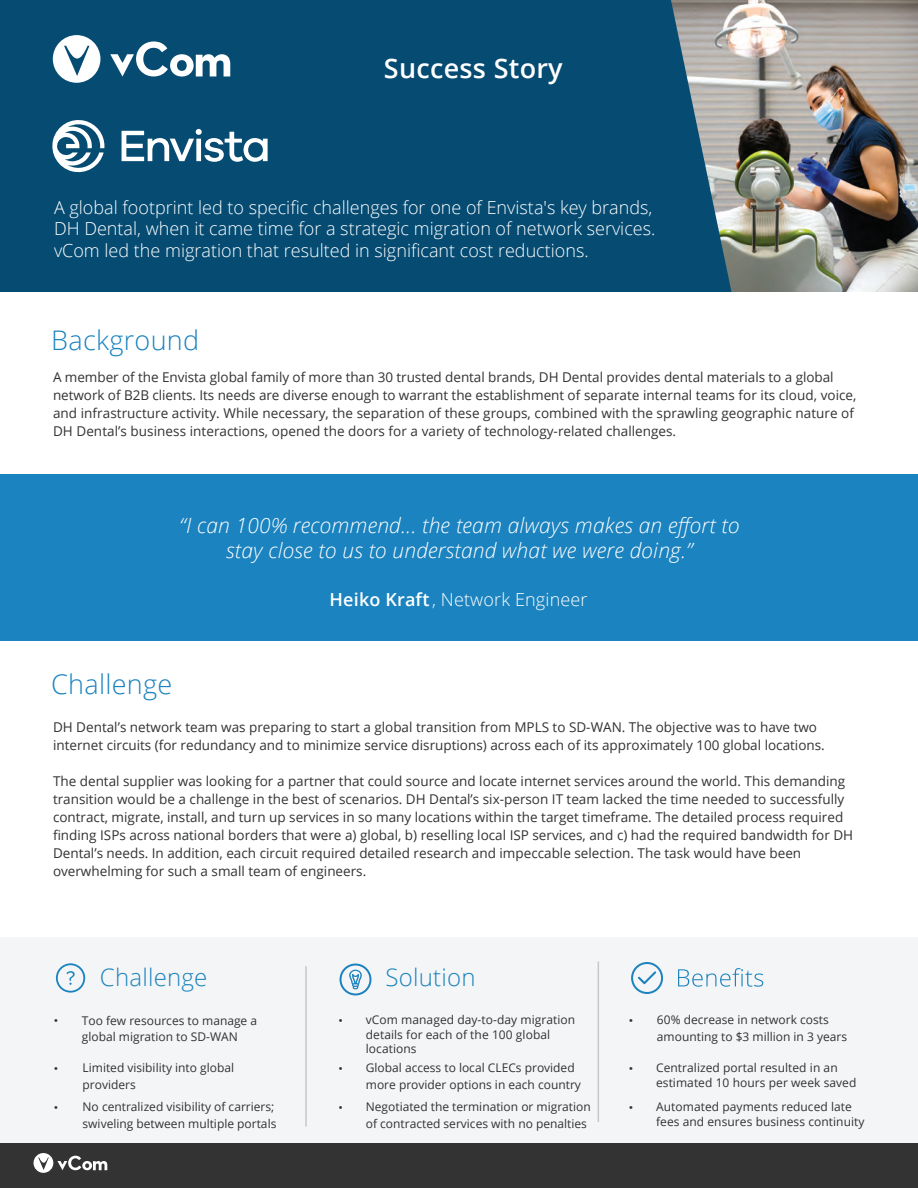
<style>
.page{position:relative;width:918px;height:1188px;background:#fff}
.page>*{position:absolute;margin:0;border:0;box-sizing:border-box;transform-origin:0 0}
.t1{font:300 27px "Open Sans";letter-spacing:.01em;color:#1b83bf}
.t2{font:600 27px "Open Sans";letter-spacing:.01em;color:#fff}
.t3{font:300 24px "Open Sans";letter-spacing:.01em;color:#1b83bf}
.t4{font:italic 300 21px/25.2px "Open Sans";letter-spacing:.01em;color:#fff;text-align:center}
.t5{font:300 18px/21.6px "Open Sans";color:#fff}
.t6{font:13.5px/18px "Open Sans";color:#313232}
.t7{font:13.5px "Myriad Pro";color:#323332}
.t8{font:12px/16.5px "Open Sans";color:#313232}
.s1{font-weight:600}
.s2{font-family:"Myriad Pro";font-size:13.5px;color:#323332}
</style>
<div class="page">
<img style="left:732px;top:0;width:186px;height:292px">
<div style="left:0;top:0;width:732px;height:292px;background:#054b72"></div>
<div style="left:0;top:938px;width:918px;height:216px;background:#f4f5f6"></div>
<svg style="left:678px;top:968px;width:85px;height:19px"></svg>
<hr style="left:305px;top:966px;width:2px;height:161px;background:#c8c7c7">
<hr style="left:598px;top:962px;width:1px;height:160px;background:#c8c7c7">
<div style="left:0;top:1144px;width:918px;height:44px;background:#323332"></div>
<svg style="left:66px;top:971px;width:9px;height:14px"></svg>
<div style="left:56px;top:963px;width:29px;height:30px;border:2px solid #1b83bf;border-radius:50%"></div>
<svg style="left:638px;top:971px;width:19px;height:14px"></svg>
<div style="left:631px;top:962px;width:32px;height:32px;border:2px solid #1b83bf;border-radius:50%"></div>
<div style="left:340px;top:964px;width:31px;height:31px;border:2px solid #1b83bf;border-radius:50%"></div>
<svg style="left:349px;top:970px;width:13px;height:19px"></svg>
<div style="left:0;top:474px;width:918px;height:167px;background:#1b83bf"></div>
<svg style="left:53px;top:35px;width:47px;height:48px"></svg>
<svg style="left:110px;top:41px;width:120px;height:36px"></svg>
<svg style="left:34px;top:1153px;width:73px;height:20px"></svg>
<svg style="left:50px;top:117px;width:218px;height:58px"></svg>
<h1 class="t2" style="left:384px;top:50px;width:180px">Success Story</h1>
<h3 class="t5" style="left:54px;top:196px;width:603px">A global footprint led to specific challenges for one of Envista's key brands,<br>DH Dental, when it came time for a strategic migration of network services. vCom led the migration that resulted in significant cost reductions.</h3>
<h1 class="t1" style="left:51px;top:322px;width:149px">Background</h1>
<p class="t6" style="left:53px;top:367px;width:805px">A member of the Envista global family of more than 30 trusted dental brands, DH Dental provides dental materials to a global network of B2B clients. Its needs are diverse enough to warrant the establishment of separate internal teams for its cloud, voice, and infrastructure activity. While necessary, the separation of these groups, combined with the sprawling geographic nature of DH Dental’s business interactions, opened the doors for a variety of technology-related challenges.</p>
<h3 class="t4" style="left:179px;top:512px;width:562px">“I can 100% recommend... the team always makes an effort to stay close to us to understand what we were doing.”</h3>
<h3 class="t5" style="left:330px;top:588px;width:260px"><span class="s1">Heiko Kraft</span>, Network Engineer</h3>
<h1 class="t1" style="left:51px;top:666px;width:122px">Challenge</h1>
<p class="t6" style="left:53px;top:718px;width:773px">DH Dental’s network team was preparing to start a global transition from MPLS to SD-WAN. The objective was to have two internet circuits (for redundancy and to minimize service disruptions) across each of its approximately 100 global locations.</p>
<p class="t6" style="left:53px;top:772px;width:802px">The dental supplier was looking for a partner that could source and locate internet services around the world. This demanding transition would be a challenge in the best of scenarios. DH Dental’s six-person IT team lacked the time needed to successfully contract, migrate, install, and turn up services in so many locations within the target timeframe. The detailed process required finding ISPs across national borders that were a) global, b) reselling local ISP services, and c) had the required bandwidth for DH Dental’s needs. In addition, each circuit required detailed research and impeccable selection. The task would have been overwhelming for such a small team of engineers.</p>
<p class="t7" style="left:54px;top:1012px;width:5px">•</p>
<p class="t7" style="left:54px;top:1060px;width:5px">•</p>
<p class="t7" style="left:54px;top:1099px;width:5px">•</p>
<h2 class="t3" style="left:100px;top:961px;width:109px">Challenge</h2>
<h2 class="t3" style="left:386px;top:961px;width:92px">Solution</h2>
<p class="t8" style="left:82px;top:1012px;width:177px">Too few resources to manage a global migration to SD-WAN</p>
<p class="t8" style="left:83px;top:1059px;width:153px">Limited visibility into global providers</p>
<p class="t8" style="left:83px;top:1098px;width:195px">No centralized visibility of carriers; swiveling between multiple portals</p>
<p class="t8" style="left:366px;top:1013px;width:211px;line-height:14.4px;text-indent:-27px"><span class="s2">•</span> vCom managed day-to-day migration details for each of the 100 global locations</p>
<p class="t8" style="left:366px;top:1059px;width:217px;text-indent:-27px"><span class="s2">•</span> Global access to local CLECs provided more provider options in each country</p>
<p class="t8" style="left:366px;top:1098px;width:227px;text-indent:-27px"><span class="s2">•</span> Negotiated the termination or migration of contracted services with no penalties</p>
<p class="t7" style="left:629px;top:1012px;width:5px">•</p>
<p class="t8" style="left:657px;top:1011px;width:192px">60% decrease in network costs amounting to $3 million in 3 years</p>
<p class="t8" style="left:656px;top:1061px;width:202px;line-height:14.4px;text-indent:-27px"><span class="s2">•</span> Centralized portal resulted in an estimated 10 hours per week saved</p>
<p class="t8" style="left:656px;top:1100px;width:210px;line-height:14.4px;text-indent:-27px"><span class="s2">•</span> Automated payments reduced late fees and ensures business continuity</p>
</div>
